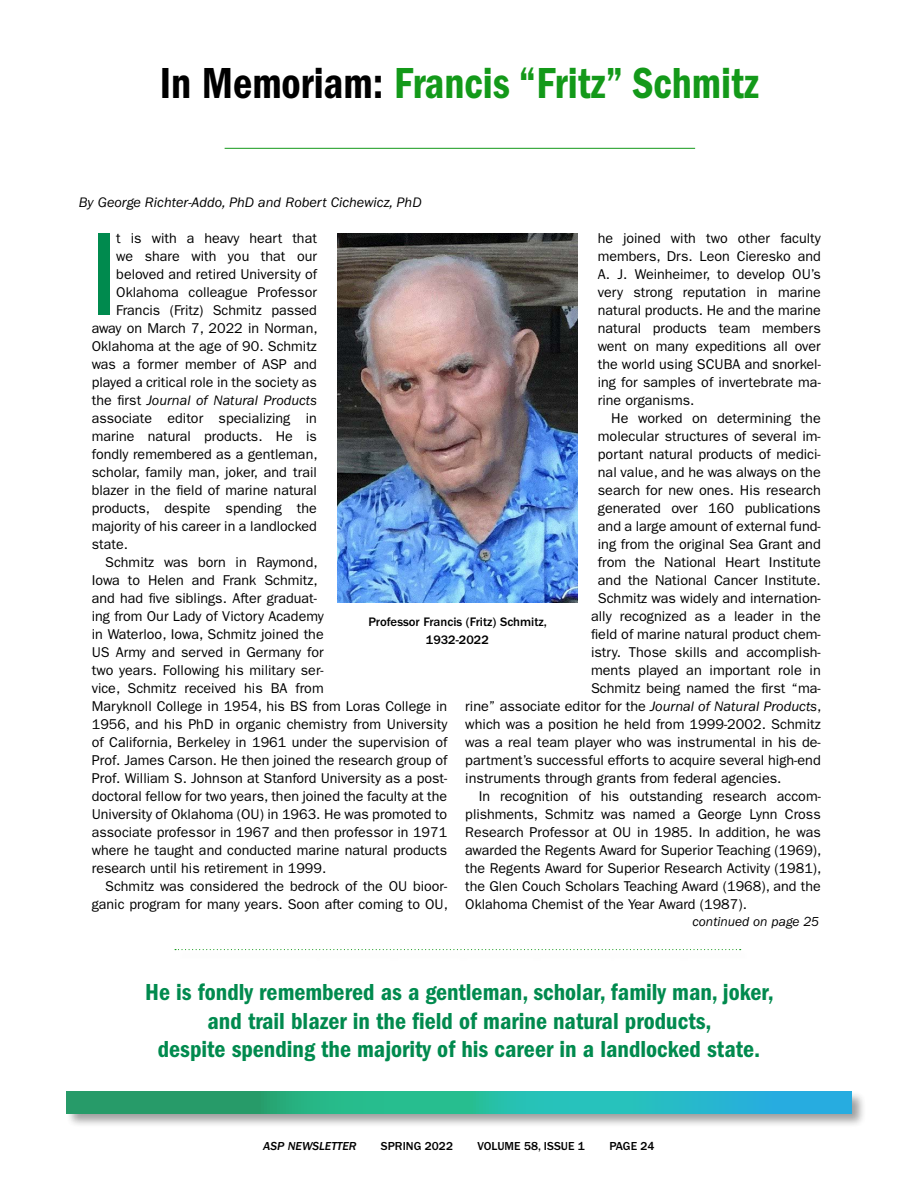
<style>
.page{position:relative;width:918px;height:1188px;background:#fff}
.page>*{position:absolute;margin:0;border:0;box-sizing:border-box;transform-origin:0 0}
.t1{font:500 condensed 122.25px "ITC Franklin Gothic Std";color:#008a4e;scale:.84 1}
.t2{font:45px "ITC Franklin Gothic Std Dm Cd";color:#139919;scale:.93 1}
.t3{font:24px/28.5px "ITC Franklin Gothic Std Dm Cd";color:#008a4e;text-align:center}
.t4{font:14.25px/18px "ITC Franklin Gothic Std";color:#000;text-align:justify}
.t5{font:italic 14.25px "ITC Franklin Gothic Std";color:#000}
.t6{font:italic 13.5px "ITC Franklin Gothic Std";color:#000}
.t7{font:500 12.75px/17.2px "ITC Franklin Gothic Std";color:#000;text-align:center}
.t8{font:500 12px "ITC Franklin Gothic Std";color:#000}
.t9{font:12px "ITC Franklin Gothic Std Med It";color:#000}
.s1{color:#000}
.s2{font-style:italic}
.s3{font-style:normal}
</style>
<div class="page">
<div style="left:66px;top:1091px;width:800px;height:37px;background:#000;opacity:.45"></div>
<svg style="left:67px;top:1092px;width:784px;height:21px;background:#27b19e"></svg>
<img style="left:337px;top:233px;width:241px;height:370px">
<svg style="left:175px;top:949px;width:566px;height:1px"></svg>
<hr style="left:225px;top:148px;width:470px;height:1px;background:#139919">
<h2 class="t2" style="left:160px;top:58px;width:646px"><span class="s1">In Memoriam:</span> Francis “Fritz” Schmitz</h2>
<p class="t5" style="left:79px;top:194px;width:344px">By George Richter-Addo, PhD and Robert Cichewicz, PhD</p>
<p class="t4" style="left:598px;top:229px;width:225px">he joined with two other faculty members, Drs. Leon Cieresko and A. J. Weinheimer, to develop OU’s very strong reputation in marine natural products. He and the marine natural products team members went on many expeditions all over the world using SCUBA and snorkel&shy;ing for samples of invertebrate ma&shy;rine organisms.</p>
<p class="t4" style="left:611px;top:409px;width:211px">He worked on determining the</p>
<p class="t4" style="left:598px;top:427px;width:224px">molecular structures of several im-</p>
<p class="t4" style="left:598px;top:445px;width:224px">portant natural products of medici-</p>
<p class="t4" style="left:598px;top:463px;width:224px">nal value, and he was always on the</p>
<p class="t4" style="left:598px;top:481px;width:225px">search for new ones. His research</p>
<p class="t4" style="left:598px;top:499px;width:224px">generated over 160 publications</p>
<p class="t4" style="left:598px;top:517px;width:224px">and a large amount of external fund-</p>
<p class="t4" style="left:598px;top:535px;width:224px">ing from the original Sea Grant and</p>
<p class="t4" style="left:598px;top:553px;width:224px">from the National Heart Institute</p>
<p class="t4" style="left:598px;top:571px;width:224px">and the National Cancer Institute.</p>
<p class="t4" style="left:598px;top:589px;width:224px">Schmitz was widely and internation-</p>
<p class="t4" style="left:591px;top:607px;width:231px">ally recognized as a leader in the</p>
<p class="t4" style="left:591px;top:625px;width:231px">field of marine natural product chem-</p>
<p class="t4" style="left:591px;top:643px;width:231px">istry. Those skills and accomplish-</p>
<p class="t4" style="left:591px;top:661px;width:231px">ments played an important role in</p>
<p class="t4" style="left:591px;top:679px;width:231px">Schmitz being named the first “ma-</p>
<p class="t4" style="left:465px;top:697px;width:358px">rine” associate editor for the <span class="s2">Journal of Natural Products</span>,</p>
<p class="t4" style="left:465px;top:715px;width:357px">which was a position he held from 1999-2002. Schmitz</p>
<p class="t4" style="left:465px;top:733px;width:357px">was a real team player who was instrumental in his de-</p>
<p class="t4" style="left:465px;top:751px;width:357px">partment’s successful efforts to acquire several high-end</p>
<p class="t4" style="left:465px;top:769px;width:318px">instruments through grants from federal agencies.</p>
<p class="t4" style="left:479px;top:787px;width:344px">In recognition of his outstanding research accom-</p>
<p class="t4" style="left:465px;top:805px;width:357px">plishments, Schmitz was named a George Lynn Cross</p>
<p class="t4" style="left:465px;top:823px;width:357px">Research Professor at OU in 1985. In addition, he was</p>
<p class="t4" style="left:465px;top:841px;width:358px">awarded the Regents Award for Superior Teaching (1969),</p>
<p class="t4" style="left:465px;top:859px;width:358px">the Regents Award for Superior Research Activity (1981),</p>
<p class="t4" style="left:465px;top:877px;width:357px">the Glen Couch Scholars Teaching Award (1968), and the</p>
<p class="t4" style="left:465px;top:895px;width:283px">Oklahoma Chemist of the Year Award (1987).</p>
<h1 class="t1" style="left:92px;top:205px;width:31px">I</h1>
<p class="t4" style="left:116px;top:229px;width:202px">t is with a heavy heart that</p>
<p class="t4" style="left:116px;top:247px;width:202px">we share with you that our</p>
<p class="t4" style="left:116px;top:265px;width:202px">beloved and retired University of</p>
<p class="t4" style="left:116px;top:283px;width:202px">Oklahoma colleague Professor</p>
<p class="t4" style="left:116px;top:301px;width:202px">Francis (Fritz) Schmitz passed</p>
<p class="t4" style="left:92px;top:319px;width:227px">away on March 7, 2022 in Norman,</p>
<p class="t4" style="left:92px;top:337px;width:227px">Oklahoma at the age of 90. Schmitz</p>
<p class="t4" style="left:92px;top:355px;width:227px">was a former member of ASP and</p>
<p class="t4" style="left:92px;top:373px;width:227px">played a critical role in the society as</p>
<p class="t5" style="left:92px;top:392px;width:227px"><span class="s3">the first</span> Journal of Natural Products</p>
<p class="t4" style="left:92px;top:409px;width:227px">associate editor specializing in</p>
<p class="t4" style="left:92px;top:427px;width:227px">marine natural products. He is</p>
<p class="t4" style="left:92px;top:445px;width:227px">fondly remembered as a gentleman,</p>
<p class="t4" style="left:92px;top:463px;width:227px">scholar, family man, joker, and trail</p>
<p class="t4" style="left:92px;top:481px;width:227px">blazer in the field of marine natural</p>
<p class="t4" style="left:92px;top:499px;width:227px">products, despite spending the</p>
<p class="t4" style="left:92px;top:517px;width:227px">majority of his career in a landlocked</p>
<p class="t4" style="left:92px;top:535px;width:38px">state.</p>
<p class="t4" style="left:105px;top:553px;width:214px">Schmitz was born in Raymond,</p>
<p class="t4" style="left:92px;top:571px;width:227px">Iowa to Helen and Frank Schmitz,</p>
<p class="t4" style="left:92px;top:589px;width:227px">and had five siblings. After graduat-</p>
<p class="t4" style="left:92px;top:607px;width:233px">ing from Our Lady of Victory Academy</p>
<p class="t4" style="left:92px;top:625px;width:233px">in Waterloo, Iowa, Schmitz joined the</p>
<p class="t4" style="left:92px;top:643px;width:233px">US Army and served in Germany for</p>
<p class="t4" style="left:92px;top:661px;width:233px">two years. Following his military ser-</p>
<p class="t4" style="left:92px;top:679px;width:233px">vice, Schmitz received his BA from</p>
<p class="t4" style="left:92px;top:697px;width:357px">Maryknoll College in 1954, his BS from Loras College in</p>
<p class="t4" style="left:92px;top:715px;width:357px">1956, and his PhD in organic chemistry from University</p>
<p class="t4" style="left:92px;top:733px;width:357px">of California, Berkeley in 1961 under the supervision of</p>
<p class="t4" style="left:92px;top:751px;width:357px">Prof. James Carson. He then joined the research group of</p>
<p class="t4" style="left:92px;top:769px;width:357px">Prof. William S. Johnson at Stanford University as a post-</p>
<p class="t4" style="left:92px;top:787px;width:357px">doctoral fellow for two years, then joined the faculty at the</p>
<p class="t4" style="left:92px;top:805px;width:357px">University of Oklahoma (OU) in 1963. He was promoted to</p>
<p class="t4" style="left:92px;top:823px;width:357px">associate professor in 1967 and then professor in 1971</p>
<p class="t4" style="left:92px;top:841px;width:357px">where he taught and conducted marine natural products</p>
<p class="t4" style="left:92px;top:859px;width:236px">research until his retirement in 1999.</p>
<p class="t4" style="left:105px;top:877px;width:344px">Schmitz was considered the bedrock of the OU bioor-</p>
<p class="t4" style="left:92px;top:895px;width:358px">ganic program for many years. Soon after coming to OU,</p>
<p class="t7" style="left:368px;top:614px;width:180px">Professor Francis (Fritz) Schmitz,<br>1932-2022</p>
<p class="t6" style="left:693px;top:914px;width:128px">continued on page 25</p>
<h3 class="t3" style="left:145px;top:978px;width:630px">He is fondly remembered as a gentleman, scholar, family man, joker, and trail blazer in the field of marine natural products,<br>despite spending the majority of his career in a landlocked state.</h3>
<p class="t9" style="left:263px;top:1139px;width:95px">ASP NEWSLETTER</p>
<p class="t8" style="left:381px;top:1139px;width:74px">SPRING 2022</p>
<p class="t8" style="left:477px;top:1139px;width:109px">VOLUME 58, ISSUE 1</p>
<p class="t8" style="left:609px;top:1139px;width:47px">PAGE 24</p>
</div>
